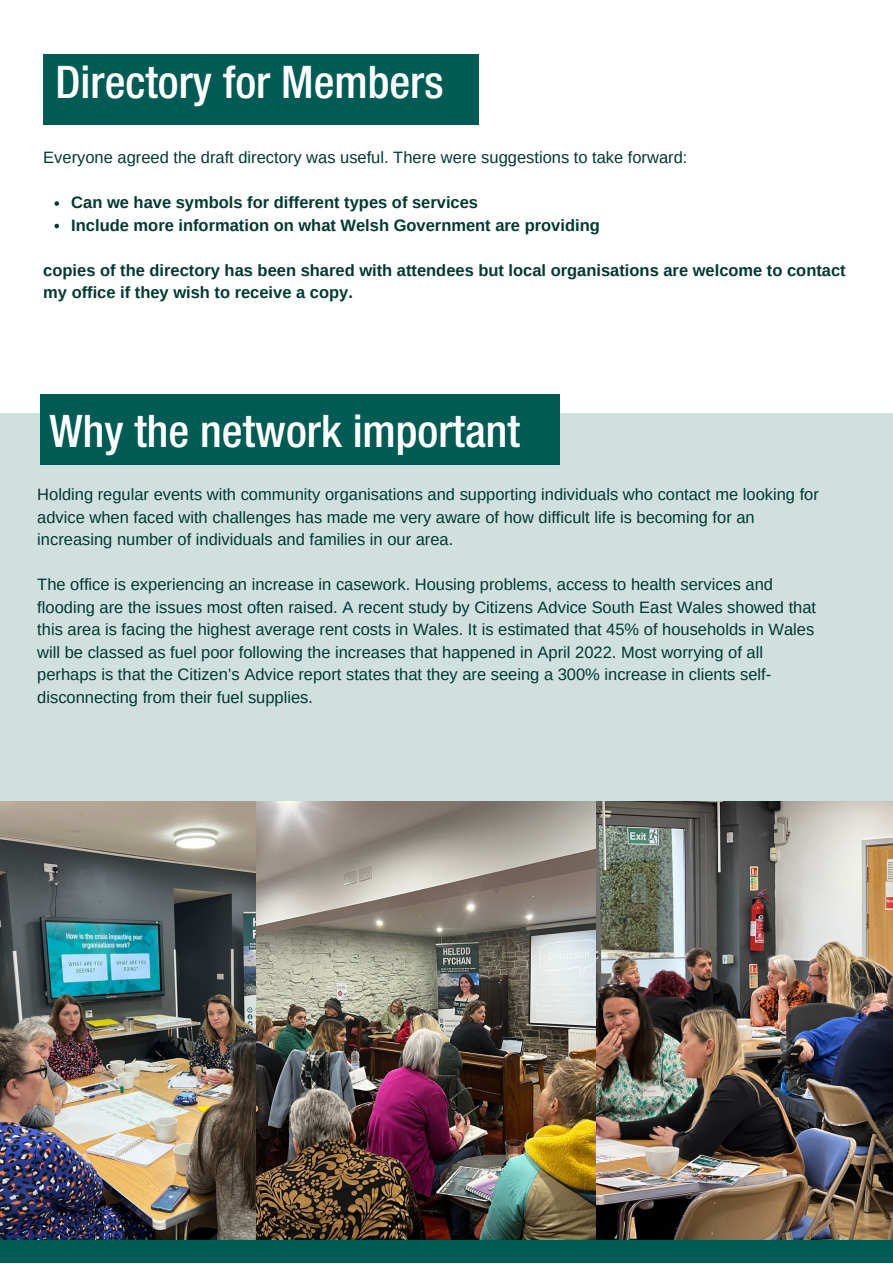
<style>
.page{position:relative;width:893px;height:1264px;background:#fff}
.page>*{position:absolute;margin:0;border:0;box-sizing:border-box;transform-origin:0 0}
.t1{font:500 condensed 45px "Helvetica Neue LT Std";color:#fff}
.t2{font:16.5px/22.5px "Arimo";color:#003831}
.t3{font:700 16.5px/22.5px "Arimo";color:#003831}
</style>
<div class="page">
<div style="left:0;top:413px;width:892px;height:392px;background:#d0e0df"></div>
<img style="left:0;top:801px;width:892px;height:439px">
<div style="left:0;top:1240px;width:892px;height:22px;background:#005b54"></div>
<svg style="left:55px;top:201px;width:4px;height:5px"></svg>
<svg style="left:55px;top:224px;width:4px;height:4px"></svg>
<div style="left:43px;top:54px;width:435px;height:70px;background:#005b54"></div>
<div style="left:40px;top:394px;width:519px;height:70px;background:#005b54"></div>
<p class="t1" style="left:55px;top:66px;width:389px">Directory for Members</p>
<p class="t2" style="left:43px;top:146px;width:645px">Everyone agreed the draft directory was useful. There were suggestions to take forward:</p>
<p class="t3" style="left:71px;top:191px;width:408px">Can we have symbols for different types of services</p>
<p class="t3" style="left:71px;top:213px;width:530px">Include more information on what Welsh Government are providing</p>
<p class="t3" style="left:43px;top:258px;width:803px">copies of the directory has been shared with attendees but local organisations are welcome to contact my office if they wish to receive a copy.</p>
<p class="t1" style="left:49px;top:414px;width:472px">Why the network important</p>
<p class="t2" style="left:37px;top:483px;width:783px">Holding regular events with community organisations and supporting individuals who contact me looking for advice when faced with challenges has made me very aware of how difficult life is becoming for an increasing number of individuals and families in our area.</p>
<p class="t2" style="left:37px;top:573px;width:780px">The office is experiencing an increase in casework. Housing problems, access to health services and flooding are the issues most often raised. A recent study by Citizens Advice South East Wales showed that this area is facing the highest average rent costs in Wales. It is estimated that 45% of households in Wales will be classed as fuel poor following the increases that happened in April 2022. Most worrying of all perhaps is that the Citizen’s Advice report states that they are seeing a 300% increase in clients self&shy;disconnecting from their fuel supplies.</p>
</div>
